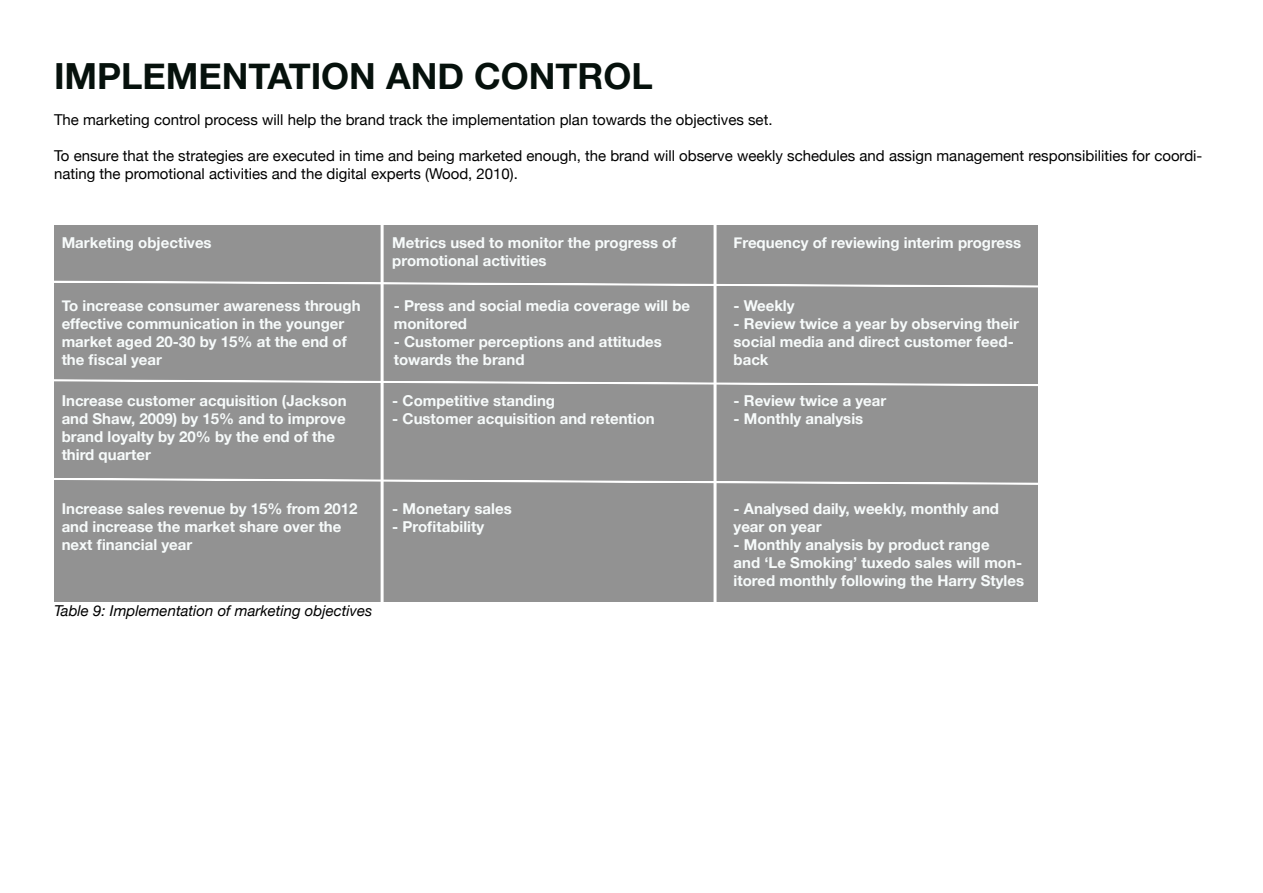
<style>
.page{position:relative;width:1263px;height:893px;background:#fff}
.page>*{position:absolute;margin:0;border:0;box-sizing:border-box;transform-origin:0 0}
.t1{font:700 36px "Helvetica Neue";color:#06110c}
.t2{font:700 15px/18px "Helvetica Neue";color:#f7fbfb}
.t3{font:15px/18px "Helvetica Neue";color:#000}
.t4{font:italic 15px "Helvetica Neue";color:#000}
</style>
<div class="page">
<div style="left:54px;top:225px;width:983px;height:377px;background:#929292"></div>
<div style="left:381px;top:215px;width:3px;height:397px;border:2px solid #fff"></div>
<div style="left:713px;top:215px;width:3px;height:397px;border:2px solid #fff"></div>
<svg style="left:54px;top:280px;width:984px;height:8px"></svg>
<svg style="left:54px;top:378px;width:984px;height:9px"></svg>
<svg style="left:54px;top:477px;width:984px;height:8px"></svg>
<h1 class="t1" style="left:54px;top:48px;width:600px">IMPLEMENTATION AND CONTROL</h1>
<p class="t3" style="left:54px;top:112px;width:720px">The marketing control process will help the brand track the implementation plan towards the objectives set.</p>
<p class="t3" style="left:54px;top:148px;width:1150px">To ensure that the strategies are executed in time and being marketed enough, the brand will observe weekly schedules and assign management responsibilities for coordi&shy;nating the promotional activities and the digital experts (Wood, 2010).</p>
<p class="t2" style="left:62px;top:234px;width:151px">Marketing objectives</p>
<p class="t2" style="left:392px;top:234px;width:286px">Metrics used to monitor the progress of promotional activities</p>
<p class="t2" style="left:733px;top:234px;width:289px">Frequency of reviewing interim progress</p>
<p class="t2" style="left:62px;top:297px;width:300px">To increase consumer awareness through effective communication in the younger market aged 20-30 by 15% at the end of the fiscal year</p>
<p class="t2" style="left:394px;top:297px;width:298px">- Press and social media coverage will be monitored</p>
<p class="t2" style="left:733px;top:297px;width:63px">- Weekly</p>
<p class="t2" style="left:733px;top:315px;width:287px">- Review twice a year by observing their social media and direct customer feed&shy;back</p>
<p class="t2" style="left:394px;top:333px;width:270px">- Customer perceptions and attitudes towards the brand</p>
<p class="t2" style="left:62px;top:392px;width:286px">Increase customer acquisition (Jackson and Shaw, 2009) by 15% and to improve brand loyalty by 20% by the end of the third quarter</p>
<p class="t2" style="left:392px;top:392px;width:164px">- Competitive standing</p>
<p class="t2" style="left:392px;top:410px;width:264px">- Customer acquisition and retention</p>
<p class="t2" style="left:62px;top:500px;width:297px">Increase sales revenue by 15% from 2012 and increase the market share over the next financial year</p>
<p class="t2" style="left:392px;top:500px;width:121px">- Monetary sales</p>
<p class="t2" style="left:392px;top:518px;width:93px">- Profitability</p>
<p class="t4" style="left:54px;top:600px;width:320px">Table 9: Implementation of marketing objectives</p>
<p class="t2" style="left:733px;top:392px;width:154px">- Review twice a year</p>
<p class="t2" style="left:733px;top:410px;width:131px">- Monthly analysis</p>
<p class="t2" style="left:733px;top:500px;width:267px">- Analysed daily, weekly, monthly and year on year</p>
<p class="t2" style="left:733px;top:536px;width:292px">- Monthly analysis by product range<br>and ‘Le Smoking’ tuxedo sales will mon&shy;itored monthly following the Harry Styles</p>
</div>
